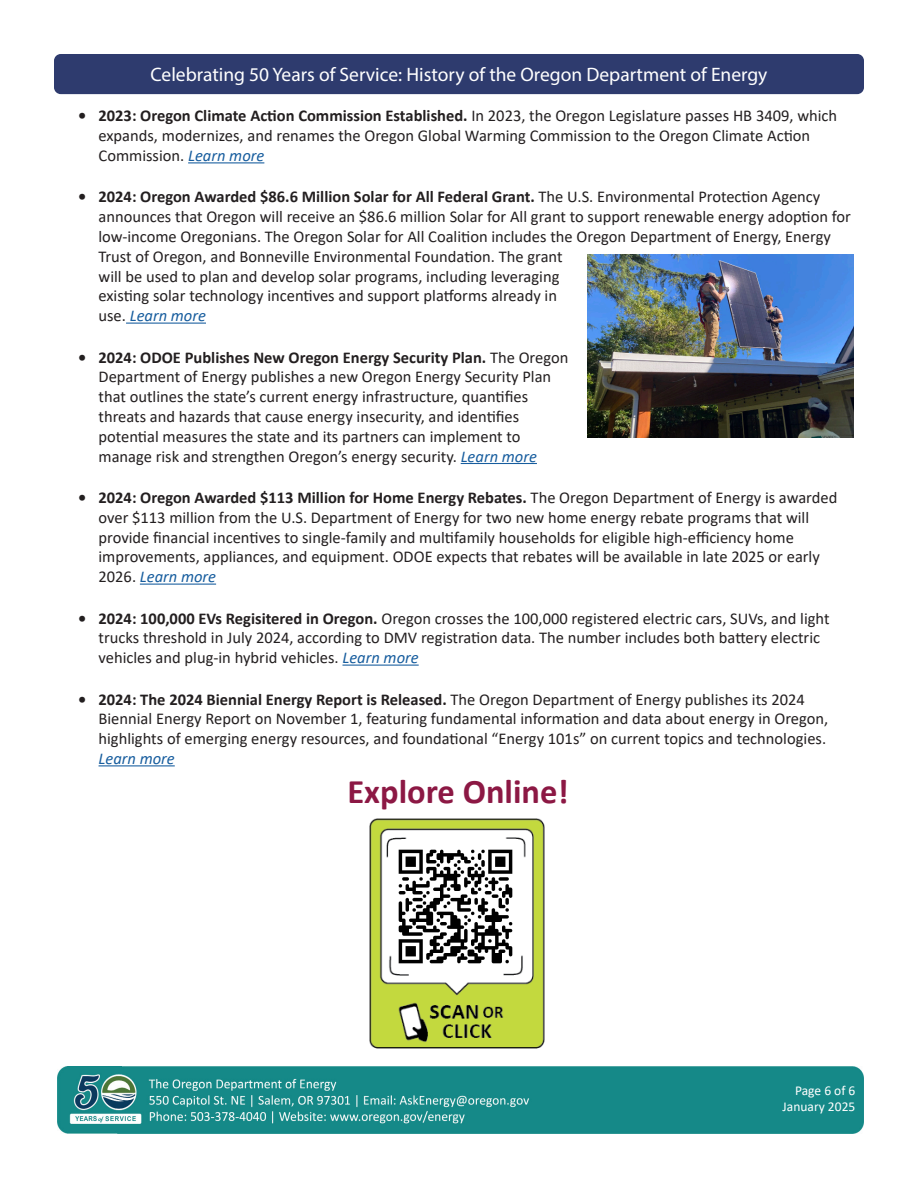
<style>
.page{position:relative;width:918px;height:1188px;background:#fff}
.page>*{position:absolute;margin:0;border:0;box-sizing:border-box;transform-origin:0 0}
.t1{font:700 34.5px "Calibri";color:#8c1844}
.t2{font:19.5px "Myriad Pro";color:#fff}
.t3{font:16.5px/19.8px "Calibri";color:#231f20}
.t4{font:13.5px "Calibri";color:#fff}
.s1{font-weight:700}
.s2{font-style:italic;color:#175d9e}
</style>
<div class="page">
<img style="left:57px;top:1066px;width:807px;height:67px">
<div style="left:54px;top:54px;width:810px;height:40px;background:#2e3b6e;border-radius:7px"></div>
<hr style="left:188px;top:162px;width:76px;height:1px;background:#175d9e">
<hr style="left:126px;top:323px;width:80px;height:1px;background:#175d9e">
<hr style="left:461px;top:463px;width:76px;height:1px;background:#175d9e">
<hr style="left:140px;top:584px;width:76px;height:1px;background:#175d9e">
<hr style="left:342px;top:665px;width:77px;height:1px;background:#175d9e">
<hr style="left:99px;top:765px;width:76px;height:1px;background:#175d9e">
<img style="left:588px;top:255px;width:265px;height:183px">
<img style="left:369px;top:818px;width:176px;height:231px">
<img style="left:395px;top:846px;width:122px;height:122px">
<p class="t2" style="left:150px;top:62px;width:619px">Celebrating 50 Years of Service: History of the Oregon Department of Energy</p>
<p class="t3" style="left:99px;top:106px;width:740px;text-indent:-20px"><span class="s1">• 2023: Oregon Climate Action Commission Established.</span> In 2023, the Oregon Legislature passes HB 3409, which expands, modernizes, and renames the Oregon Global Warming Commission to the Oregon Climate Action<br>Commission. <span class="s2">Learn more</span></p>
<p class="t3" style="left:99px;top:187px;width:754px;text-indent:-20px"><span class="s1">• 2024: Oregon Awarded $86.6 Million Solar for All Federal Grant.</span> The U.S. Environmental Protection Agency announces that Oregon will receive an $86.6 million Solar for All grant to support renewable energy adoption for low-income Oregonians. The Oregon Solar for All Coalition includes the Oregon Department of Energy, Energy Trust of Oregon, and Bonneville Environmental Foundation. The grant<br>will be used to plan and develop solar programs, including leveraging<br>existing solar technology incentives and support platforms already in<br>use. <span class="s2">Learn more</span></p>
<p class="t3" style="left:99px;top:347px;width:471px;text-indent:-20px"><span class="s1">• 2024: ODOE Publishes New Oregon Energy Security Plan.</span> The Oregon Department of Energy publishes a new Oregon Energy Security Plan that outlines the state’s current energy infrastructure, quantifies threats and hazards that cause energy insecurity, and identifies potential measures the state and its partners can implement to manage risk and strengthen Oregon’s energy security. <span class="s2">Learn more</span></p>
<p class="t3" style="left:99px;top:487px;width:740px;text-indent:-20px"><span class="s1">• 2024: Oregon Awarded $113 Million for Home Energy Rebates.</span> The Oregon Department of Energy is awarded over $113 million from the U.S. Department of Energy for two new home energy rebate programs that will provide financial incentives to single-family and multifamily households for eligible high-efficiency home improvements, appliances, and equipment. ODOE expects that rebates will be available in late 2025 or early 2026. <span class="s2">Learn more</span></p>
<p class="t3" style="left:99px;top:608px;width:733px;text-indent:-20px"><span class="s1">• 2024: 100,000 EVs Regisitered in Oregon.</span> Oregon crosses the 100,000 registered electric cars, SUVs, and light trucks threshold in July 2024, according to DMV registration data. The number includes both battery electric vehicles and plug-in hybrid vehicles. <span class="s2">Learn more</span></p>
<p class="t3" style="left:99px;top:689px;width:731px;text-indent:-20px"><span class="s1">• 2024: The 2024 Biennial Energy Report is Released.</span> The Oregon Department of Energy publishes its 2024<br>Biennial Energy Report on November 1, featuring fundamental information and data about energy in Oregon, highlights of emerging energy resources, and foundational “Energy 101s” on current topics and technologies.<br><span class="s2">Learn more</span></p>
<p class="t1" style="left:347px;top:768px;width:223px">Explore Online!</p>
<p class="t4" style="left:795px;top:1081px;width:62px">Page 6 of 6</p>
<p class="t4" style="left:783px;top:1097px;width:74px">January 2025</p>
</div>
